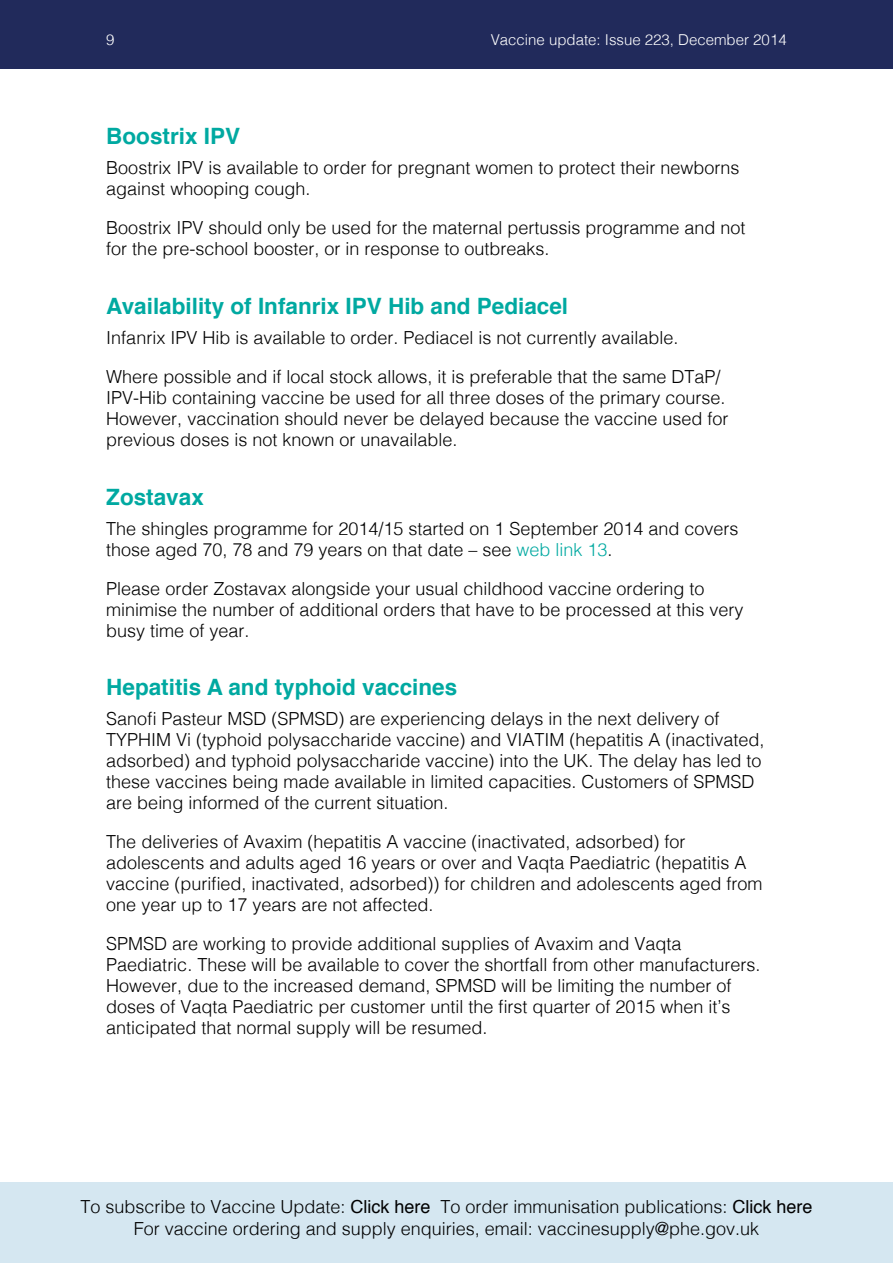
<style>
.page{position:relative;width:893px;height:1263px;background:#fff}
.page>*{position:absolute;margin:0;border:0;box-sizing:border-box;transform-origin:0 0}
.t1{font:700 22.5px "Helvetica";color:#00a9a1}
.Body_1{font:300 18px/21px "Helvetica";color:#000}
.t2{font:300 15px "Helvetica";color:#fff}
.s1{color:#00a9a1}
.s2{font-weight:400}
</style>
<div class="page">
<div style="left:0;top:0;width:893px;height:68px;background:#212a5b"></div>
<div style="left:0;top:1182px;width:893px;height:81px;background:#d5e7f1"></div>
<p class="t2" style="left:106px;top:27px;width:10px">9</p>
<p class="t2" style="left:491px;top:27px;width:297px">Vaccine update: Issue 223, December 2014</p>
<p class="t1" style="left:106px;top:118px;width:135px">Boostrix IPV</p>
<p class="Body_1" style="left:106px;top:156px;width:635px">Boostrix IPV is available to order for pregnant women to protect their newborns against whooping cough.</p>
<p class="Body_1" style="left:106px;top:216px;width:641px">Boostrix IPV should only be used for the maternal pertussis programme and not for the pre-school booster, or in response to outbreaks.</p>
<p class="t1" style="left:106px;top:288px;width:463px">Availability of Infanrix IPV Hib and Pediacel</p>
<p class="Body_1" style="left:106px;top:326px;width:574px">Infanrix IPV Hib is available to order. Pediacel is not currently available.</p>
<p class="Body_1" style="left:106px;top:365px;width:624px">Where possible and if local stock allows, it is preferable that the same DTaP/ IPV-Hib containing vaccine be used for all three doses of the primary course.<br>However, vaccination should never be delayed because the vaccine used for previous doses is not known or unavailable.</p>
<p class="t1" style="left:106px;top:478px;width:99px">Zostavax</p>
<p class="Body_1" style="left:106px;top:516px;width:634px">The shingles programme for 2014/15 started on 1 September 2014 and covers those aged 70, 78 and 79 years on that date – see <span class="s1">web link 13</span>.</p>
<p class="Body_1" style="left:106px;top:576px;width:639px">Please order Zostavax alongside your usual childhood vaccine ordering to minimise the number of additional orders that have to be processed at this very busy time of year.</p>
<p class="t1" style="left:106px;top:669px;width:352px">Hepatitis A and typhoid vaccines</p>
<p class="Body_1" style="left:106px;top:707px;width:660px">Sanofi Pasteur MSD (SPMSD) are experiencing delays in the next delivery of TYPHIM Vi (typhoid polysaccharide vaccine) and VIATIM (hepatitis A (inactivated, adsorbed) and typhoid polysaccharide vaccine) into the UK. The delay has led to these vaccines being made available in limited capacities. Customers of SPMSD are being informed of the current situation.</p>
<p class="Body_1" style="left:106px;top:830px;width:658px">The deliveries of Avaxim (hepatitis A vaccine (inactivated, adsorbed) for adolescents and adults aged 16 years or over and Vaqta Paediatric (hepatitis A vaccine (purified, inactivated, adsorbed)) for children and adolescents aged from one year up to 17 years are not affected.</p>
<p class="Body_1" style="left:106px;top:932px;width:656px">SPMSD are working to provide additional supplies of Avaxim and Vaqta Paediatric. These will be available to cover the shortfall from other manufacturers.<br>However, due to the increased demand, SPMSD will be limiting the number of doses of Vaqta Paediatric per customer until the first quarter of 2015 when it’s anticipated that normal supply will be resumed.</p>
<p class="Body_1" style="left:80px;top:1194px;width:734px;line-height:22.5px;text-align:center">To subscribe to Vaccine Update: <span class="s2">Click here</span> To order immunisation publications: <span class="s2">Click here<br></span>For vaccine ordering and supply enquiries, email: vaccinesupply@phe.gov.uk</p>
</div>
